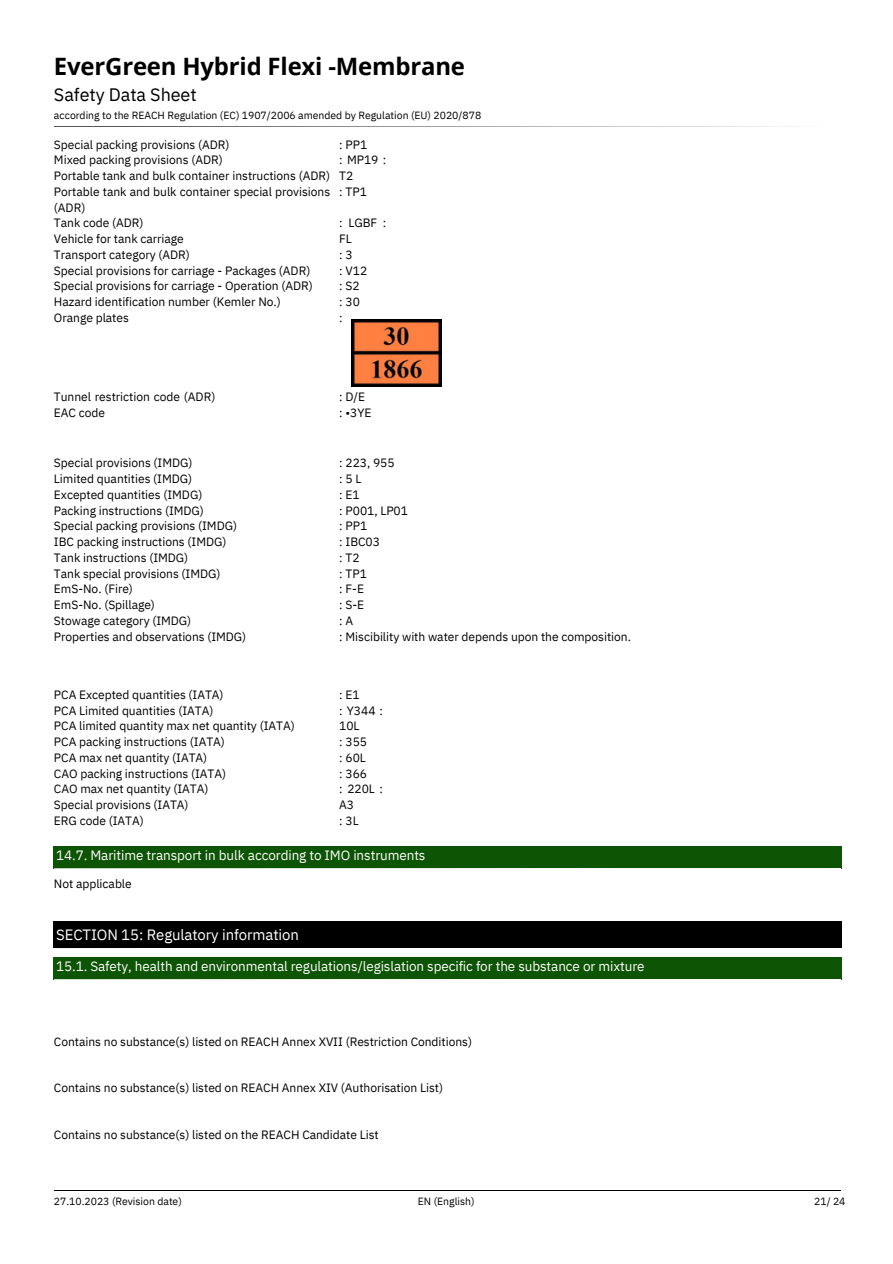
<style>
.page{position:relative;width:893px;height:1264px;background:#fff}
.page>*{position:absolute;margin:0;border:0;box-sizing:border-box;transform-origin:0 0}
.t1{font:700 23.85px "Open Sans";letter-spacing:-.01em;color:#000}
.t2{font:18px "IBM Plex Sans";letter-spacing:-.005em;color:#000}
.t3{font:15px "IBM Plex Sans";letter-spacing:-.005em;color:#fff}
.t4{font:13.5px "IBM Plex Sans";letter-spacing:-.005em;color:#fff}
.t5{font:12px/15.8px "IBM Plex Sans";letter-spacing:-.005em;color:#000}
.t6{font:10.5px "IBM Plex Sans";color:#000}
</style>
<div class="page">
<svg style="left:54px;top:126px;width:735px;height:1px"></svg>
<hr style="left:54px;top:1190px;width:264px;height:1px;background:#000">
<hr style="left:318px;top:1190px;width:259px;height:1px;background:#000">
<hr style="left:577px;top:1190px;width:263px;height:1px;background:#000">
<div style="left:54px;top:846px;width:787px;height:21px;background:#0d5405"></div>
<hr style="left:54px;top:867px;width:787px;height:1px;background:#0d5405">
<svg style="left:841px;top:846px;width:1px;height:22px"></svg>
<div style="left:54px;top:921px;width:787px;height:26px;background:#000"></div>
<hr style="left:54px;top:947px;width:787px;height:1px;background:#000">
<svg style="left:841px;top:921px;width:1px;height:27px"></svg>
<div style="left:54px;top:957px;width:787px;height:21px;background:#0d5405"></div>
<hr style="left:54px;top:978px;width:787px;height:1px;background:#0d5405">
<svg style="left:841px;top:957px;width:1px;height:22px"></svg>
<img style="left:351px;top:319px;width:90px;height:68px">
<p class="t1" style="left:54px;top:50px;width:412px">EverGreen Hybrid Flexi -Membrane</p>
<p class="t2" style="left:54px;top:83px;width:144px">Safety Data Sheet</p>
<p class="t6" style="left:54px;top:108px;width:429px">according to the REACH Regulation (EC) 1907/2006 amended by Regulation (EU) 2020/878</p>
<p class="t5" style="left:54px;top:136px;width:177px">Special packing provisions (ADR)</p>
<p class="t5" style="left:54px;top:152px;width:170px">Mixed packing provisions (ADR)</p>
<p class="t5" style="left:54px;top:168px;width:278px;text-align:justify">Portable tank and bulk container instructions (ADR)<br>Portable tank and bulk container special provisions (ADR)</p>
<p class="t5" style="left:54px;top:215px;width:91px">Tank code (ADR)</p>
<p class="t5" style="left:54px;top:231px;width:131px">Vehicle for tank carriage</p>
<p class="t5" style="left:54px;top:246px;width:137px">Transport category (ADR)</p>
<p class="t5" style="left:54px;top:262px;width:260px">Special provisions for carriage - Packages (ADR)<br>Special provisions for carriage - Operation (ADR)<br>Hazard identification number (Kemler No.)</p>
<p class="t5" style="left:54px;top:309px;width:76px">Orange plates</p>
<p class="t5" style="left:339px;top:136px;width:30px">: PP1</p>
<p class="t5" style="left:339px;top:152px;width:49px">: MP19 :<br>T2</p>
<p class="t5" style="left:339px;top:183px;width:29px">: TP1</p>
<p class="t5" style="left:339px;top:215px;width:49px">: LGBF :<br>FL</p>
<p class="t5" style="left:339px;top:246px;width:15px">:3</p>
<p class="t5" style="left:339px;top:262px;width:29px">: V12</p>
<p class="t5" style="left:339px;top:278px;width:22px">: S2</p>
<p class="t5" style="left:339px;top:294px;width:22px">: 30</p>
<p class="t5" style="left:339px;top:309px;width:5px">:</p>
<p class="t5" style="left:54px;top:389px;width:163px">Tunnel restriction code (ADR)<br>EAC code</p>
<p class="t5" style="left:54px;top:455px;width:140px">Special provisions (IMDG)</p>
<p class="t5" style="left:54px;top:471px;width:140px">Limited quantities (IMDG)</p>
<p class="t5" style="left:54px;top:486px;width:150px">Excepted quantities (IMDG)</p>
<p class="t5" style="left:54px;top:502px;width:151px">Packing instructions (IMDG)</p>
<p class="t5" style="left:54px;top:518px;width:184px">Special packing provisions (IMDG)<br>IBC packing instructions (IMDG)<br>Tank instructions (IMDG)</p>
<p class="t5" style="left:54px;top:565px;width:168px">Tank special provisions (IMDG)<br>EmS-No. (Fire)</p>
<p class="t5" style="left:54px;top:596px;width:102px">EmS-No. (Spillage)</p>
<p class="t5" style="left:54px;top:612px;width:139px">Stowage category (IMDG)</p>
<p class="t5" style="left:54px;top:628px;width:194px">Properties and observations (IMDG)</p>
<p class="t5" style="left:54px;top:686px;width:171px">PCA Excepted quantities (IATA)</p>
<p class="t5" style="left:54px;top:702px;width:161px">PCA Limited quantities (IATA)</p>
<p class="t5" style="left:54px;top:718px;width:242px">PCA limited quantity max net quantity (IATA)<br>PCA packing instructions (IATA)</p>
<p class="t5" style="left:54px;top:749px;width:155px">PCA max net quantity (IATA)</p>
<p class="t5" style="left:54px;top:765px;width:174px">CAO packing instructions (IATA)</p>
<p class="t5" style="left:54px;top:781px;width:156px">CAO max net quantity (IATA)</p>
<p class="t5" style="left:54px;top:796px;width:136px">Special provisions (IATA)</p>
<p class="t5" style="left:54px;top:812px;width:91px">ERG code (IATA)</p>
<p class="t5" style="left:339px;top:389px;width:27px">: D/E</p>
<p class="t5" style="left:339px;top:404px;width:34px">: •3YE</p>
<p class="t5" style="left:339px;top:455px;width:57px">: 223, 955</p>
<p class="t5" style="left:339px;top:471px;width:24px">:5L</p>
<p class="t5" style="left:339px;top:486px;width:22px">: E1</p>
<p class="t5" style="left:339px;top:502px;width:70px">: P001, LP01</p>
<p class="t5" style="left:339px;top:518px;width:30px">: PP1</p>
<p class="t5" style="left:339px;top:533px;width:42px">: IBC03</p>
<p class="t5" style="left:339px;top:549px;width:22px">: T2</p>
<p class="t5" style="left:339px;top:565px;width:29px">: TP1</p>
<p class="t5" style="left:339px;top:581px;width:26px">: F-E</p>
<p class="t5" style="left:339px;top:596px;width:27px">: S-E</p>
<p class="t5" style="left:339px;top:612px;width:15px">:A</p>
<p class="t5" style="left:339px;top:628px;width:293px">: Miscibility with water depends upon the composition.</p>
<p class="t5" style="left:339px;top:686px;width:22px">: E1</p>
<p class="t5" style="left:339px;top:702px;width:45px">: Y344 :<br>10L</p>
<p class="t5" style="left:339px;top:733px;width:29px">: 355</p>
<p class="t5" style="left:339px;top:749px;width:28px">: 60L</p>
<p class="t5" style="left:339px;top:765px;width:29px">: 366</p>
<p class="t5" style="left:339px;top:781px;width:45px">: 220L :<br>A3</p>
<p class="t5" style="left:339px;top:812px;width:21px">: 3L</p>
<p class="t4" style="left:56px;top:846px;width:371px">14.7. Maritime transport in bulk according to IMO instruments</p>
<p class="t5" style="left:54px;top:875px;width:79px">Not applicable</p>
<p class="t3" style="left:56px;top:924px;width:244px">SECTION 15: Regulatory information</p>
<p class="t4" style="left:56px;top:957px;width:590px">15.1. Safety, health and environmental regulations/legislation specific for the substance or mixture</p>
<p class="t5" style="left:54px;top:1033px;width:419px">Contains no substance(s) listed on REACH Annex XVII (Restriction Conditions)</p>
<p class="t5" style="left:54px;top:1079px;width:390px">Contains no substance(s) listed on REACH Annex XIV (Authorisation List)</p>
<p class="t5" style="left:54px;top:1126px;width:326px">Contains no substance(s) listed on the REACH Candidate List</p>
<p class="t6" style="left:54px;top:1193px;width:129px">27.10.2023 (Revision date)</p>
<p class="t6" style="left:418px;top:1193px;width:58px">EN (English)</p>
<p class="t6" style="left:814px;top:1193px;width:33px">21/ 24</p>
</div>
